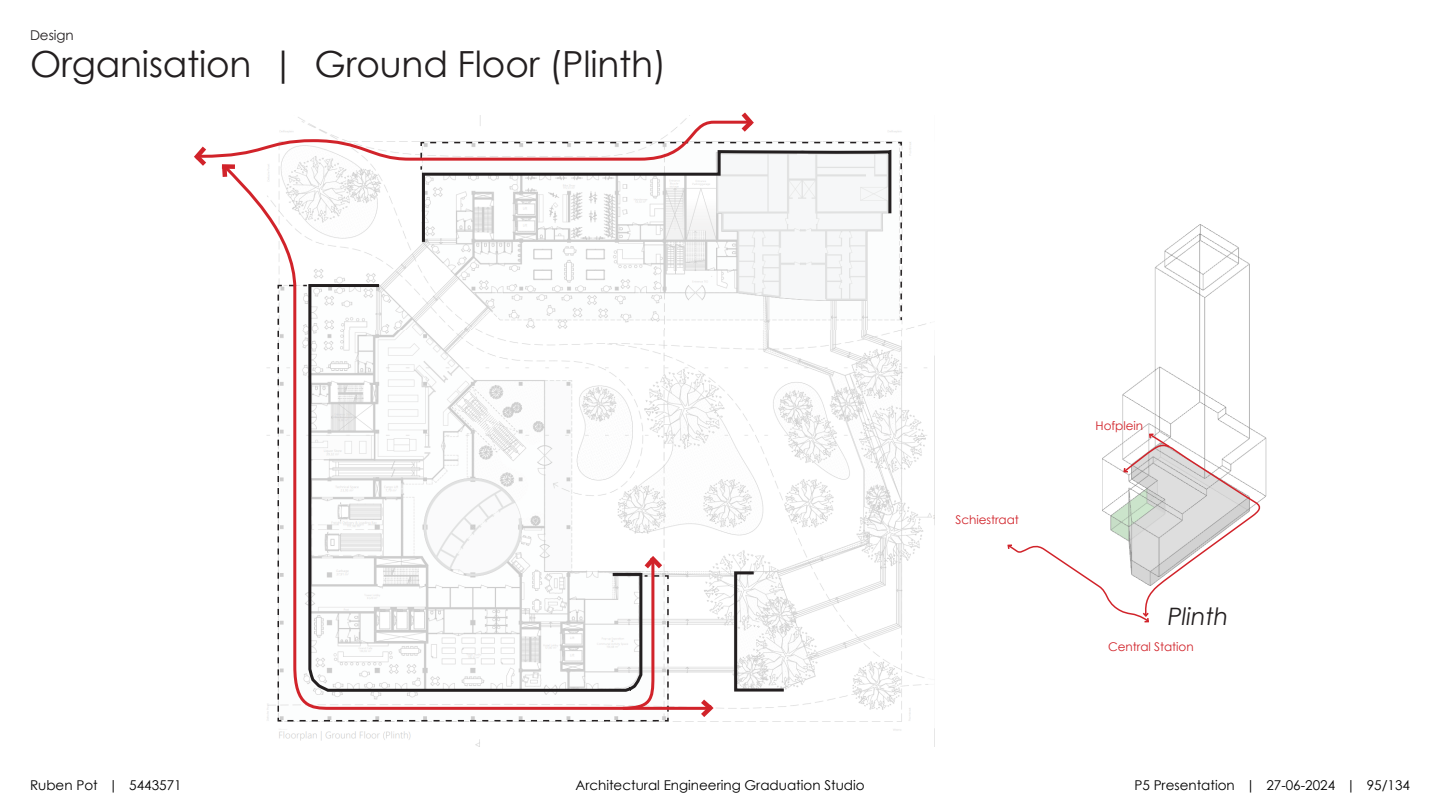
<style>
.page{position:relative;width:1440px;height:810px;background:#fff}
.page>*{position:absolute;margin:0;border:0;box-sizing:border-box;transform-origin:0 0}
.TOC_pages_subchapter{font:36px "Century Gothic";letter-spacing:-.005em;color:#231f20}
.TOC_pages_subchapter-2{font:italic 24px "Century Gothic";letter-spacing:-.005em;color:#231f20}
.t1{font:13.5px "Century Gothic";color:#000}
.TOC_pages_subchapter-3{font:13.5px "Century Gothic";letter-spacing:-.005em;color:#231f20}
.TOC_pages_subchapter-4{font:12px "Century Gothic";letter-spacing:-.005em;color:#d1232a}
</style>
<div class="page">
<svg style="left:656px;top:141px;width:247px;height:181px"></svg>
<svg style="left:277px;top:284px;width:392px;height:438px"></svg>
<svg style="left:266px;top:245px;width:390px;height:466px"></svg>
<hr style="left:623px;top:707px;width:87px;height:3px;background:#d1232a">
<svg style="left:696px;top:699px;width:22px;height:23px"></svg>
<svg style="left:194px;top:112px;width:699px;height:133px"></svg>
<div style="left:222px;top:164px;width:13px;height:5px;background:#d1232a"></div>
<svg style="left:733px;top:570px;width:54px;height:122px"></svg>
<img style="left:1122px;top:224px;width:145px;height:275px">
<svg style="left:1007px;top:433px;width:256px;height:190px"></svg>
<p class="TOC_pages_subchapter-3" style="left:30px;top:26px;width:45px">Design</p>
<p class="TOC_pages_subchapter" style="left:30px;top:39px;width:638px">Organisation | Ground Floor (Plinth)</p>
<p class="TOC_pages_subchapter-4" style="left:955px;top:512px;width:65px">Schiestraat</p>
<p class="TOC_pages_subchapter-4" style="left:1096px;top:417px;width:49px">Hofplein</p>
<p class="TOC_pages_subchapter-2" style="left:1168px;top:600px;width:62px">Plinth</p>
<p class="TOC_pages_subchapter-4" style="left:1108px;top:638px;width:87px">Central Station</p>
<p class="t1" style="left:30px;top:776px;width:153px">Ruben Pot | 5443571</p>
<p class="t1" style="left:575px;top:776px;width:291px">Architectural Engineering Graduation Studio</p>
<p class="t1" style="left:1134px;top:776px;width:277px">P5 Presentation | 27-06-2024 | 95/134</p>
</div>
